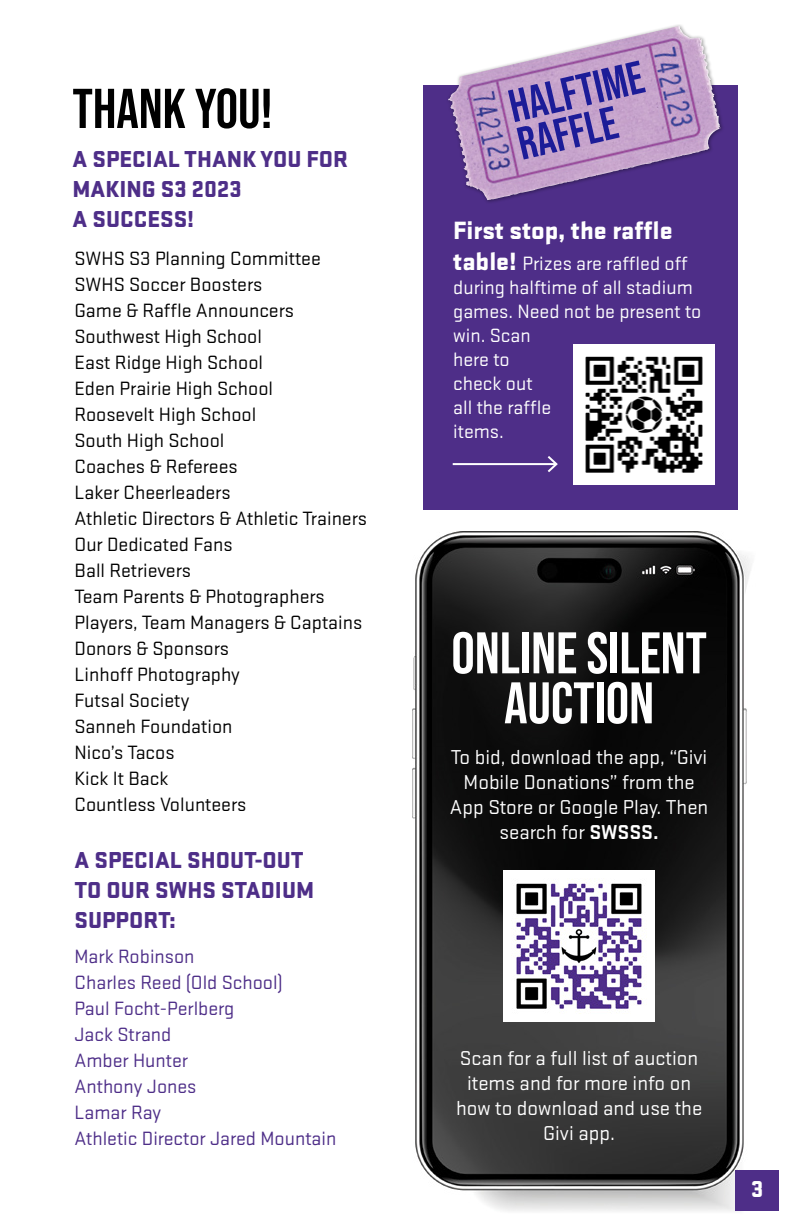
<style>
.page{position:relative;width:792px;height:1224px;background:#fff}
.page>*{position:absolute;margin:0;border:0;box-sizing:border-box;transform-origin:0 0}
.t1{font:700 58.6px/50px "Bebas Neue Pro";color:#fff;text-align:center}
.t2{font:700 56px "Bebas Neue Pro";color:#000}
.t3{font:700 46.2px/38.4px "Bebas Neue Pro";color:#1c1c98}
.t4{font:900 26px "Stratum 1";color:#fff}
.t5{font:900 24px/30px "Stratum 1";color:#4e2e88}
.t6{font:900 24px "Stratum 1";color:#fff}
.t7{font:21px/25px "Stratum 1";color:#fff;text-align:center}
.t8{font:20px/26px "Stratum 1";color:#000}
.t9{font:20px/26px "Stratum 1";color:#4e2e88}
.t10{font:20px/24px "Stratum 1";color:#fff}
.s1{font-weight:900;font-size:26px}
.s2{font-weight:700}
</style>
<div class="page">
<img style="left:413px;top:531px;width:344px;height:680px">
<div style="left:423px;top:85px;width:314px;height:425px;background:#4e2e88"></div>
<div style="left:446px;top:24px;width:279px;height:181px;background:#000;opacity:.4"></div>
<img style="left:448px;top:77px;width:272px;height:123px">
<img style="left:503px;top:870px;width:152px;height:152px">
<img style="left:574px;top:345px;width:140px;height:140px">
<hr style="left:453px;top:463px;width:103px;height:2px;background:#fff">
<svg style="left:546px;top:456px;width:12px;height:16px"></svg>
<div style="left:736px;top:1170px;width:43px;height:40px;background:#4e2e88"></div>
<h2 class="t2" style="left:72px;top:77px;width:202px">THANK YOU!</h2>
<p class="t5" style="left:72px;top:142px;width:277px">A SPECIAL THANK YOU FOR<br>MAKING S3 2023<br>A SUCCESS!</p>
<p class="t8" style="left:74px;top:244px;width:294px">SWHS S3 Planning Committee<br>SWHS Soccer Boosters<br>Game &amp; Raffle Announcers<br>Southwest High School<br>East Ridge High School<br>Eden Prairie High School<br>Roosevelt High School<br>South High School<br>Coaches &amp; Referees<br>Laker Cheerleaders<br>Athletic Directors &amp; Athletic Trainers<br>Our Dedicated Fans<br>Ball Retrievers<br>Team Parents &amp; Photographers<br>Players, Team Managers &amp; Captains<br>Donors &amp; Sponsors<br>Linhoff Photography<br>Futsal Society<br>Sanneh Foundation<br>Nico’s Tacos<br>Kick It Back<br>Countless Volunteers</p>
<p class="t5" style="left:74px;top:843px;width:241px">A SPECIAL SHOUT-OUT<br>TO OUR SWHS STADIUM<br>SUPPORT:</p>
<p class="t9" style="left:74px;top:942px;width:263px">Mark Robinson<br>Charles Reed (Old School)<br>Paul Focht-Perlberg<br>Jack Strand<br>Amber Hunter<br>Anthony Jones<br>Lamar Ray<br>Athletic Director Jared Mountain</p>
<h3 class="t3" style="left:505px;top:88px;width:138px;rotate:-13deg">HALFTIME<br>RAFFLE</h3>
<h3 class="t4" style="left:453px;top:212px;width:221px">First stop, the raffle</h3>
<p class="t10" style="left:453px;top:251px;width:250px"><span class="s1">table!</span> Prizes are raffled off during halftime of all stadium games. Need not be present to win. Scan<br>here to<br>check out<br>all the raffle<br>items.</p>
<h1 class="t1" style="left:451px;top:627px;width:257px">ONLINE SILENT<br>AUCTION</h1>
<p class="t7" style="left:450px;top:743px;width:260px">To bid, download the app, “Givi<br>Mobile Donations” from the<br>App Store or Google Play. Then search for <span class="s2">SWSSS.</span></p>
<p class="t7" style="left:456px;top:1045px;width:248px">Scan for a full list of auction items and for more info on how to download and use the<br>Givi app.</p>
<p class="t6" style="left:751px;top:1172px;width:14px">3</p>
</div>
